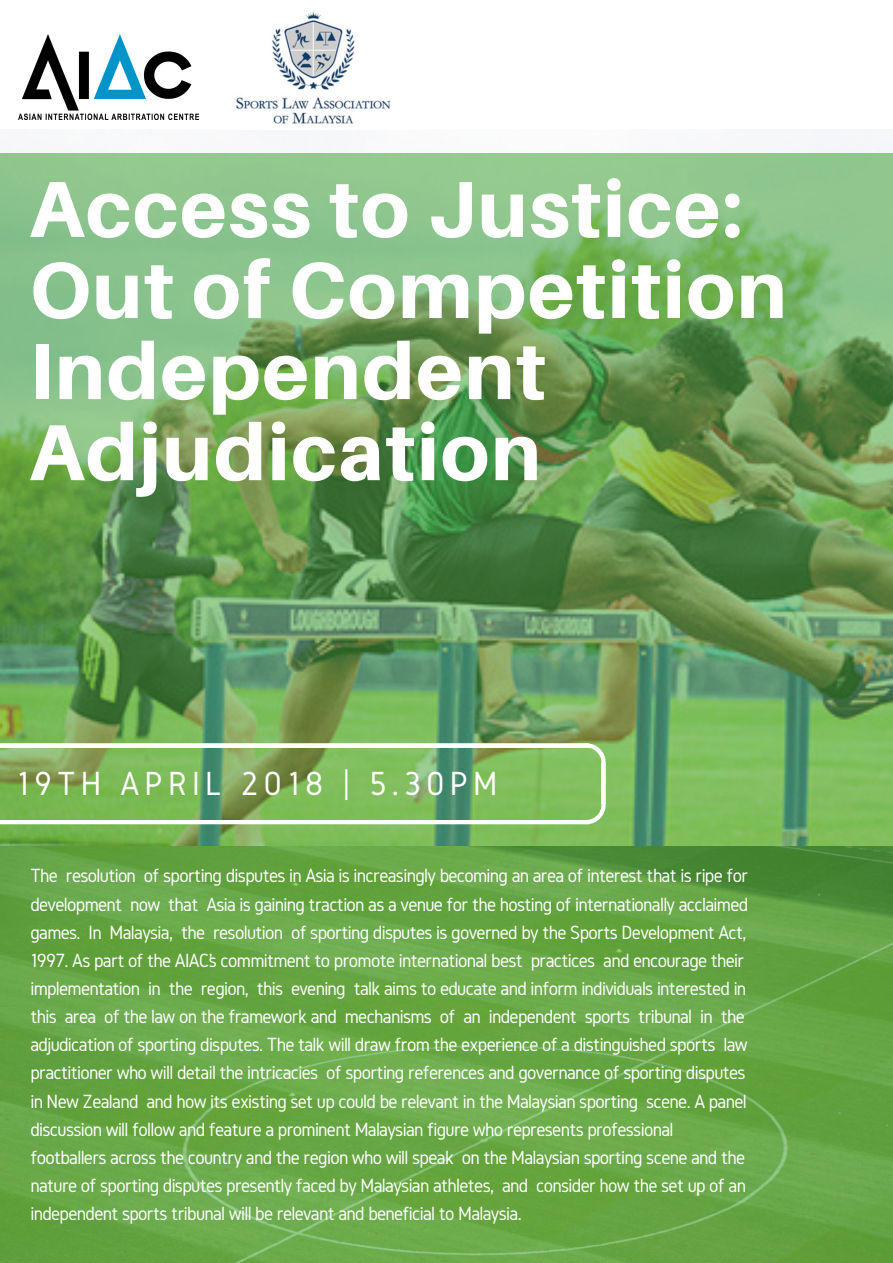
<style>
.page{position:relative;width:893px;height:1263px;background:#fff}
.page>*{position:absolute;margin:0;border:0;box-sizing:border-box;transform-origin:0 0}
.t1{font:800 79.5px/81px "Aileron";letter-spacing:.02em;color:#fff}
.t2{font:34.8px "Gidole";letter-spacing:.15em;color:#fff}
.t3{font:19.8px/28.2px "Gidole";letter-spacing:-.035em;color:#fff}
</style>
<div class="page">
<img style="left:0;top:130px;width:893px;height:1133px">
<svg style="left:585px;top:743px;width:21px;height:21px"></svg>
<svg style="left:0;top:743px;width:588px;height:4px"></svg>
<hr style="left:0;top:820px;width:588px;height:4px;background:#fff">
<div style="left:601px;top:763px;width:5px;height:41px;background:#fff"></div>
<svg style="left:585px;top:803px;width:21px;height:21px"></svg>
<img style="left:18px;top:35px;width:180px;height:84px">
<img style="left:236px;top:11px;width:155px;height:113px">
<h1 class="t1" style="left:29px;top:167px;width:759px">Access to Justice:<br>Out of Competition<br>Independent<br>Adjudication</h1>
<h2 class="t2" style="left:17px;top:764px;width:482px">19TH APRIL 2018 | 5.30PM</h2>
<p class="t3" style="left:30px;top:861px;width:719px">The resolution of sporting disputes in Asia is increasingly becoming an area of interest that is ripe for development now that Asia is gaining traction as a venue for the hosting of internationally acclaimed games. In Malaysia, the resolution of sporting disputes is governed by the Sports Development Act, 1997. As part of the AIAC’s commitment to promote international best practices and encourage their implementation in the region, this evening talk aims to educate and inform individuals interested in this area of the law on the framework and mechanisms of an independent sports tribunal in the adjudication of sporting disputes. The talk will draw from the experience of a distinguished sports law practitioner who will detail the intricacies of sporting references and governance of sporting disputes in New Zealand and how its existing set up could be relevant in the Malaysian sporting scene. A panel discussion will follow and feature a prominent Malaysian figure who represents professional footballers across the country and the region who will speak on the Malaysian sporting scene and the nature of sporting disputes presently faced by Malaysian athletes, and consider how the set up of an independent sports tribunal will be relevant and beneficial to Malaysia.</p>
</div>
